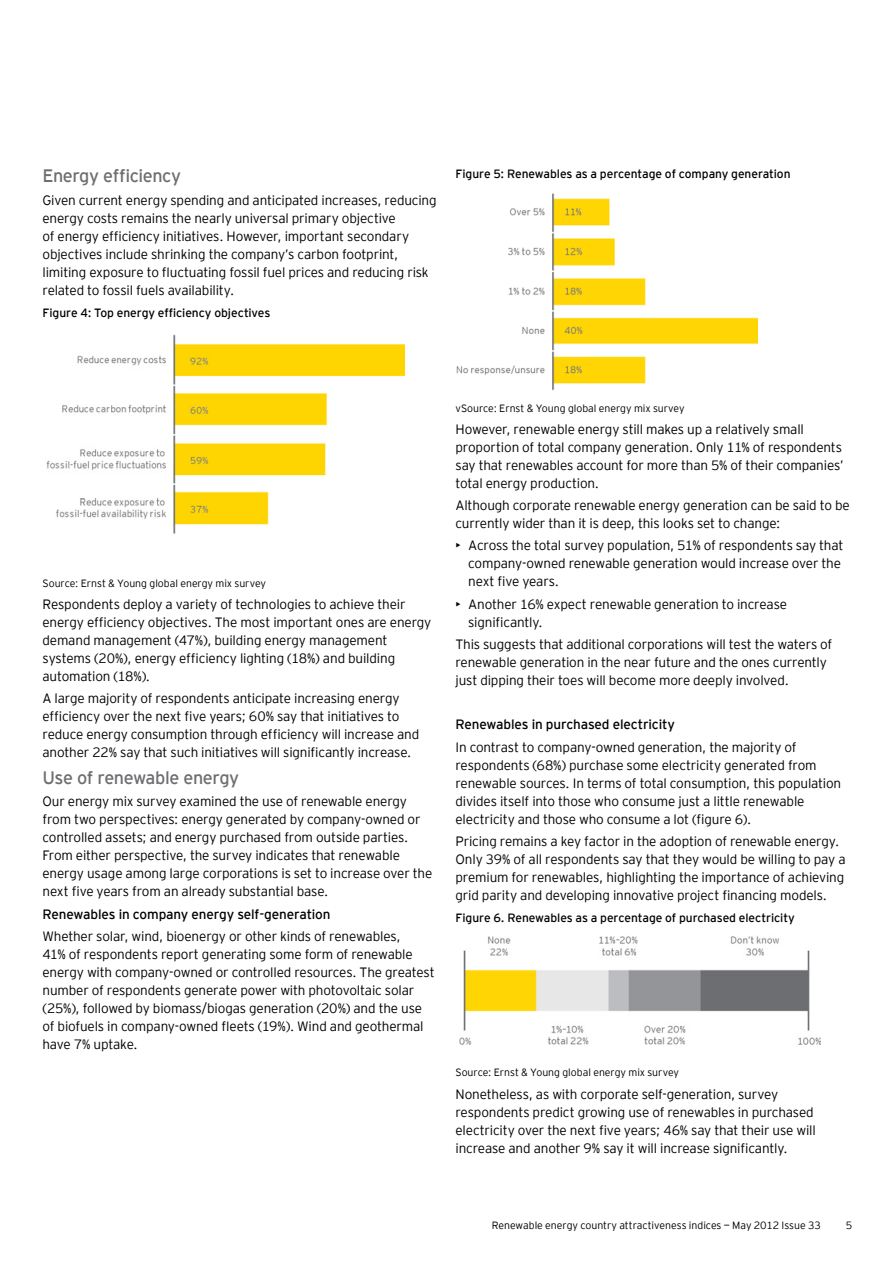
<style>
.page{position:relative;width:893px;height:1263px;background:#fff}
.page>*{position:absolute;margin:0;border:0;box-sizing:border-box;transform-origin:0 0}
.t1{font:18px "EY Interstate";letter-spacing:-.025em;color:#6d6e71}
.t2{font:300 13.5px/18px "EY Interstate";letter-spacing:-.01em;color:#000}
.t3{font:13.5px "EY Interstate";letter-spacing:-.01em;color:#000}
.t4{font:12px "EY Interstate";letter-spacing:-.005em;color:#000}
.t5{font:300 10.5px "EY Interstate";color:#000}
</style>
<div class="page">
<img style="left:46px;top:334px;width:358px;height:200px">
<img style="left:457px;top:193px;width:300px;height:197px">
<img style="left:460px;top:936px;width:360px;height:109px">
<h1 class="t1" style="left:43px;top:163px;width:140px">Energy efficiency</h1>
<p class="t2" style="left:43px;top:190px;width:396px">Given current energy spending and anticipated increases, reducing energy costs remains the nearly universal primary objective<br>of energy efficiency initiatives. However, important secondary objectives include shrinking the company’s carbon footprint, limiting exposure to fluctuating fossil fuel prices and reducing risk related to fossil fuels availability.</p>
<p class="t4" style="left:43px;top:304px;width:229px">Figure 4: Top energy efficiency objectives</p>
<p class="t4" style="left:455px;top:165px;width:337px">Figure 5: Renewables as a percentage of company generation</p>
<p class="t5" style="left:43px;top:576px;width:225px">Source: Ernst &amp; Young global energy mix survey</p>
<p class="t2" style="left:43px;top:595px;width:390px">Respondents deploy a variety of technologies to achieve their energy efficiency objectives. The most important ones are energy demand management (47%), building energy management systems (20%), energy efficiency lighting (18%) and building automation (18%).</p>
<p class="t2" style="left:43px;top:689px;width:378px">A large majority of respondents anticipate increasing energy efficiency over the next five years; 60% say that initiatives to reduce energy consumption through efficiency will increase and another 22% say that such initiatives will significantly increase.</p>
<h1 class="t1" style="left:43px;top:765px;width:198px">Use of renewable energy</h1>
<p class="t2" style="left:43px;top:792px;width:391px">Our energy mix survey examined the use of renewable energy from two perspectives: energy generated by company-owned or controlled assets; and energy purchased from outside parties.<br>From either perspective, the survey indicates that renewable energy usage among large corporations is set to increase over the next five years from an already substantial base.</p>
<p class="t3" style="left:43px;top:904px;width:289px">Renewables in company energy self-generation</p>
<p class="t2" style="left:43px;top:926px;width:394px">Whether solar, wind, bioenergy or other kinds of renewables,<br>41% of respondents report generating some form of renewable energy with company-owned or controlled resources. The greatest number of respondents generate power with photovoltaic solar (25%), followed by biomass/biogas generation (20%) and the use of biofuels in company-owned fleets (19%). Wind and geothermal have 7% uptake.</p>
<p class="t5" style="left:455px;top:400px;width:231px">vSource: Ernst &amp; Young global energy mix survey</p>
<p class="t2" style="left:455px;top:419px;width:390px">However, renewable energy still makes up a relatively small proportion of total company generation. Only 11% of respondents say that renewables account for more than 5% of their companies’ total energy production.</p>
<p class="t2" style="left:455px;top:495px;width:396px">Although corporate renewable energy generation can be said to be currently wider than it is deep, this looks set to change:</p>
<p class="t2" style="left:468px;top:536px;width:377px;text-indent:-13px">• Across the total survey population, 51% of respondents say that company-owned renewable generation would increase over the next five years.</p>
<p class="t2" style="left:468px;top:594px;width:320px;text-indent:-13px">• Another 16% expect renewable generation to increase significantly.</p>
<p class="t2" style="left:455px;top:634px;width:378px">This suggests that additional corporations will test the waters of renewable generation in the near future and the ones currently just dipping their toes will become more deeply involved.</p>
<p class="t3" style="left:455px;top:715px;width:221px">Renewables in purchased electricity</p>
<p class="t2" style="left:455px;top:737px;width:387px">In contrast to company-owned generation, the majority of respondents (68%) purchase some electricity generated from renewable sources. In terms of total consumption, this population divides itself into those who consume just a little renewable electricity and those who consume a lot (figure 6).</p>
<p class="t2" style="left:455px;top:831px;width:392px">Pricing remains a key factor in the adoption of renewable energy.<br>Only 39% of all respondents say that they would be willing to pay a premium for renewables, highlighting the importance of achieving grid parity and developing innovative project financing models.</p>
<p class="t4" style="left:455px;top:909px;width:341px">Figure 6. Renewables as a percentage of purchased electricity</p>
<p class="t5" style="left:455px;top:1065px;width:225px">Source: Ernst &amp; Young global energy mix survey</p>
<p class="t2" style="left:455px;top:1084px;width:362px">Nonetheless, as with corporate self-generation, survey respondents predict growing use of renewables in purchased electricity over the next five years; 46% say that their use will increase and another 9% say it will increase significantly.</p>
<p class="t5" style="left:492px;top:1218px;width:331px">Renewable energy country attractiveness indices — May 2012 Issue 33</p>
<p class="t5" style="left:846px;top:1218px;width:8px">5</p>
</div>
